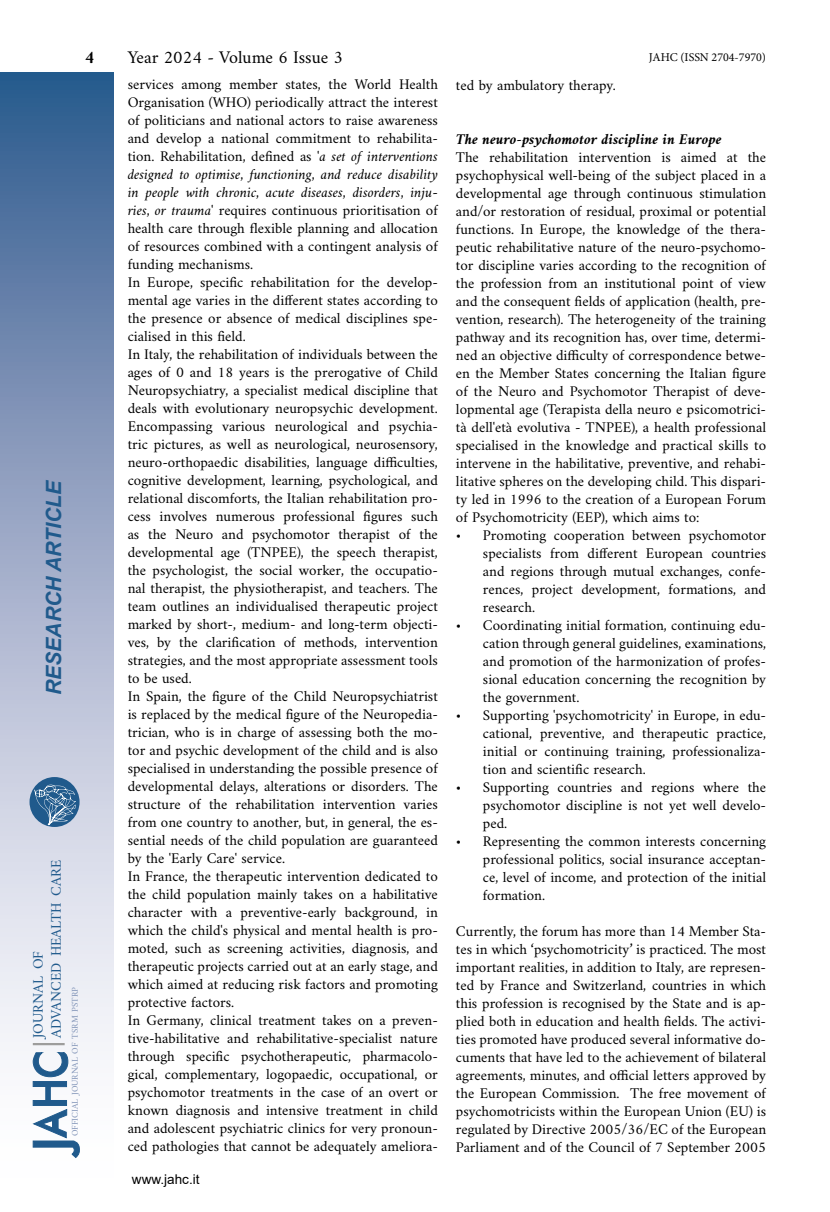
<style>
.page{position:relative;width:830px;height:1212px;background:#fff}
.page>*{position:absolute;margin:0;border:0;box-sizing:border-box;transform-origin:0 0}
.t1{font:italic 700 21px "Arial";letter-spacing:-.01em;color:#205a8c}
.t2{font:18px "Amiri";color:#000}
.t3{font:700 18px "Amiri";color:#000}
.t4{font:15px/18px "Amiri";color:#000;text-align:justify}
.t5{font:italic 700 15px "Amiri";color:#000}
.t6{font:14.7px/18px "Amiri";color:#205a8c}
.t7{font:13.5px "Arial";color:#000}
.t8{font:12px "Minion Pro";color:#000}
.t9{font:8.85px "Amiri";color:#8093b7}
.s1{font-style:italic}
</style>
<div class="page">
<svg style="left:0;top:72px;width:113px;height:979px;background:#9aaac6"></svg>
<div style="left:29px;top:777px;width:50px;height:50px;background:#205a8c;border-radius:50%"></div>
<svg style="left:34px;top:785px;width:42px;height:40px"></svg>
<svg style="left:32px;top:1052px;width:48px;height:106px"></svg>
<hr style="left:33px;top:1043px;width:32px;height:2px;background:#9d9d9c">
<h1 class="t1" style="left:40px;top:695px;width:216px;rotate:-90deg">RESEARCH ARTICLE</h1>
<p class="t6" style="left:29px;top:1038px;width:179px;rotate:-90deg">journal of<br>advanced health care</p>
<p class="t3" style="left:85px;top:46px;width:11px">4</p>
<p class="t2" style="left:128px;top:46px;width:217px">Year 2024 - Volume 6 Issue 3</p>
<p class="t8" style="left:648px;top:49px;width:119px">JAHC (ISSN 2704-7970)</p>
<p class="t9" style="left:70px;top:1136px;width:151px;rotate:-90deg">official journal of tsrm pstrp</p>
<p class="t4" style="left:128px;top:75px;width:311px;text-align:left">services among member states, the World Health Organisation (WHO) periodically attract the interest of politicians and national actors to raise awareness and develop a national commitment to rehabilita&shy;tion. Rehabilitation, defined as <span class="s1">'a set of interventions designed to optimise, functioning, and reduce disability in people with chronic, acute diseases, disorders, inju&shy;ries, or trauma'</span> requires continuous prioritisation of health care through flexible planning and allocation of resources combined with a contingent analysis of funding mechanisms.<br>In Europe, specific rehabilitation for the develop&shy;mental age varies in the different states according to the presence or absence of medical disciplines spe&shy;cialised in this field.<br>In Italy, the rehabilitation of individuals between the ages of 0 and 18 years is the prerogative of Child Neuropsychiatry, a specialist medical discipline that deals with evolutionary neuropsychic development.<br>Encompassing various neurological and psychia&shy;tric pictures, as well as neurological, neurosensory, neuro-orthopaedic disabilities, language difficulties, cognitive development, learning, psychological, and relational discomforts, the Italian rehabilitation pro&shy;cess involves numerous professional figures such as the Neuro and psychomotor therapist of the developmental age (TNPEE), the speech therapist, the psychologist, the social worker, the occupatio&shy;nal therapist, the physiotherapist, and teachers. The team outlines an individualised therapeutic project marked by short-, medium- and long-term objecti&shy;ves, by the clarification of methods, intervention strategies, and the most appropriate assessment tools to be used.<br>In Spain, the figure of the Child Neuropsychiatrist is replaced by the medical figure of the Neuropedia&shy;trician, who is in charge of assessing both the mo&shy;tor and psychic development of the child and is also specialised in understanding the possible presence of developmental delays, alterations or disorders. The structure of the rehabilitation intervention varies from one country to another, but, in general, the es&shy;sential needs of the child population are guaranteed by the 'Early Care' service.<br>In France, the therapeutic intervention dedicated to the child population mainly takes on a habilitative character with a preventive-early background, in which the child's physical and mental health is pro&shy;moted, such as screening activities, diagnosis, and therapeutic projects carried out at an early stage, and which aimed at reducing risk factors and promoting protective factors.<br>In Germany, clinical treatment takes on a preven&shy;tive-habilitative and rehabilitative-specialist nature through specific psychotherapeutic, pharmacolo&shy;gical, complementary, logopaedic, occupational, or psychomotor treatments in the case of an overt or known diagnosis and intensive treatment in child and adolescent psychiatric clinics for very pronoun&shy;ced pathologies that cannot be adequately ameliora-</p>
<p class="t4" style="left:455px;top:76px;width:161px">ted by ambulatory therapy.</p>
<p class="t5" style="left:455px;top:130px;width:267px">The neuro-psychomotor discipline in Europe</p>
<p class="t4" style="left:455px;top:148px;width:311px">The rehabilitation intervention is aimed at the psychophysical well-being of the subject placed in a developmental age through continuous stimulation and/or restoration of residual, proximal or potential functions. In Europe, the knowledge of the thera&shy;peutic rehabilitative nature of the neuro-psychomo&shy;tor discipline varies according to the recognition of the profession from an institutional point of view and the consequent fields of application (health, pre&shy;vention, research). The heterogeneity of the training pathway and its recognition has, over time, determi&shy;ned an objective difficulty of correspondence betwe&shy;en the Member States concerning the Italian figure of the Neuro and Psychomotor Therapist of deve&shy;lopmental age (Terapista della neuro e psicomotrici&shy;tà dell'età evolutiva - TNPEE), a health professional specialised in the knowledge and practical skills to intervene in the habilitative, preventive, and rehabi&shy;litative spheres on the developing child. This dispari&shy;ty led in 1996 to the creation of a European Forum of Psychomotricity (EEP), which aims to:</p>
<p class="t4" style="left:482px;top:526px;width:284px;text-indent:-27px">• Promoting cooperation between psychomotor specialists from different European countries and regions through mutual exchanges, confe&shy;rences, project development, formations, and research.</p>
<p class="t4" style="left:482px;top:616px;width:284px;text-indent:-27px">• Coordinating initial formation, continuing edu&shy;cation through general guidelines, examinations, and promotion of the harmonization of profes&shy;sional education concerning the recognition by the government.</p>
<p class="t4" style="left:482px;top:706px;width:284px;text-indent:-27px">• Supporting 'psychomotricity' in Europe, in edu&shy;cational, preventive, and therapeutic practice, initial or continuing training, professionaliza&shy;tion and scientific research.</p>
<p class="t4" style="left:482px;top:778px;width:284px;text-indent:-27px">• Supporting countries and regions where the psychomotor discipline is not yet well develo&shy;ped.</p>
<p class="t4" style="left:482px;top:832px;width:284px;text-indent:-27px">• Representing the common interests concerning professional politics, social insurance acceptan&shy;ce, level of income, and protection of the initial formation.</p>
<p class="t4" style="left:455px;top:922px;width:311px">Currently, the forum has more than 14 Member Sta&shy;tes in which ‘psychomotricity’ is practiced. The most important realities, in addition to Italy, are represen&shy;ted by France and Switzerland, countries in which this profession is recognised by the State and is ap&shy;plied both in education and health fields. The activi&shy;ties promoted have produced several informative do&shy;cuments that have led to the achievement of bilateral agreements, minutes, and official letters approved by the European Commission. The free movement of psychomotricists within the European Union (EU) is regulated by Directive 2005/36/EC of the European Parliament and of the Council of 7 September 2005</p>
<p class="t7" style="left:132px;top:1170px;width:69px">www.jahc.it</p>
</div>
